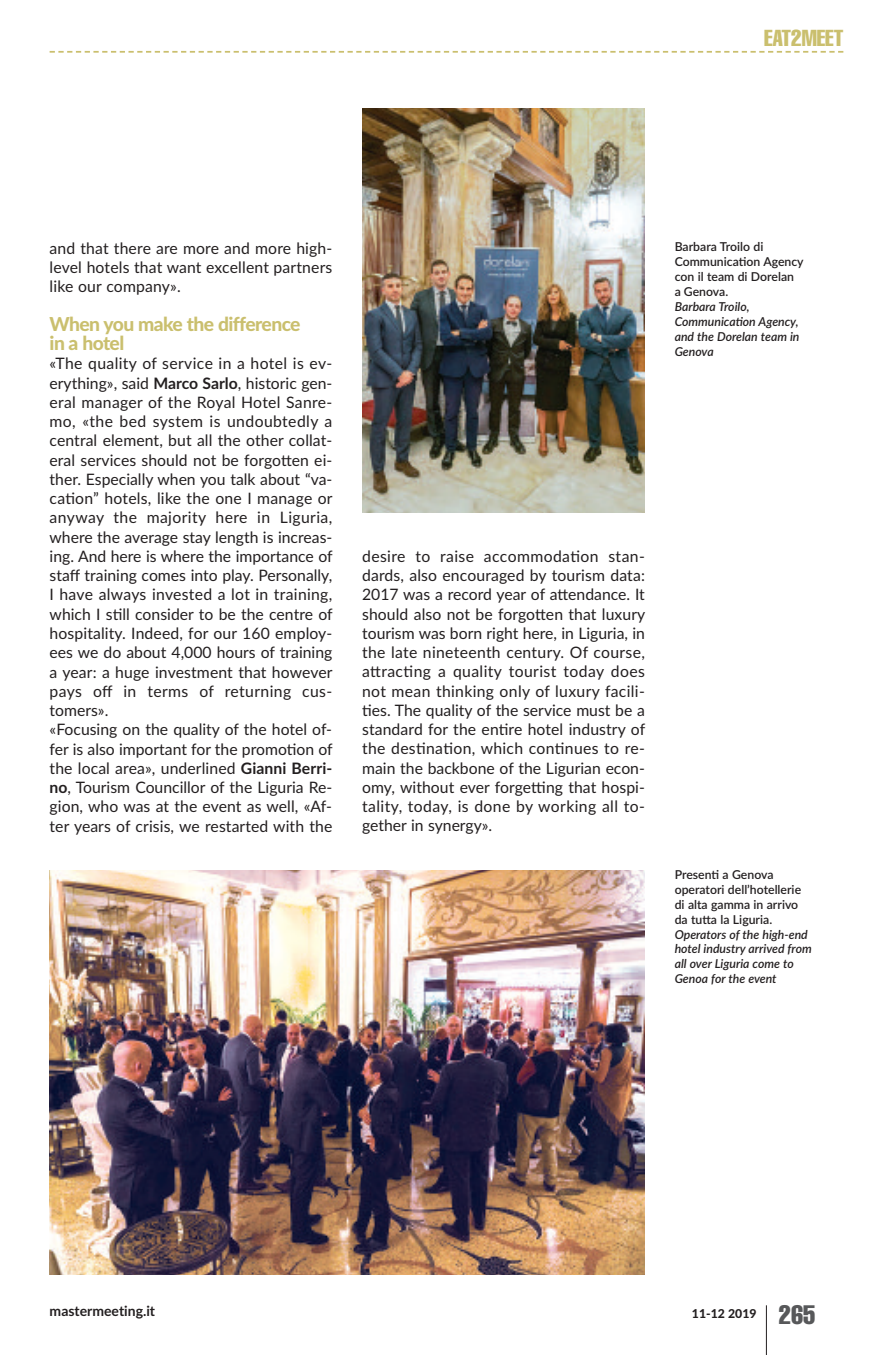
<style>
.page{position:relative;width:893px;height:1355px;background:#fff}
.page>*{position:absolute;margin:0;border:0;box-sizing:border-box;transform-origin:0 0}
.t1{font:extra-condensed 22.75px "Helvetica";color:#cabf6e}
.t2{font:800 19.25px/19.2px "Lato";letter-spacing:-.03em;color:#cabf6e}
.t3{font:15.75px/19.2px "Lato";letter-spacing:.005em;color:#231f20;text-align:justify}
.t4{font:700 14px "Lato";color:#231f20}
.t5{font:italic 600 12.25px/14.9px "Lato";color:#231f20}
.t6{font:600 12.25px/14.9px "Lato";color:#231f20}
.t7{font:800 12.25px "Lato";color:#231f20}
.s1{font-weight:700}
.s2{font-family:"Helvetica";font-weight:400;font-stretch:extra-condensed;font-size:26.25px;color:#57585a}
</style>
<div class="page">
<hr style="left:766px;top:1305px;width:1px;height:49px;background:#231f20">
<svg style="left:50px;top:51px;width:793px;height:2px"></svg>
<img style="left:50px;top:870px;width:595px;height:404px">
<img style="left:362px;top:108px;width:283px;height:405px">
<h1 class="t1" style="left:764px;top:30px;width:81px">EAT2MEET</h1>
<p class="t3" style="left:50px;top:239px;width:284px">and that there are more and more high&shy;level hotels that want excellent partners like our company».</p>
<p class="t2" style="left:50px;top:314px;width:252px">When you make the difference in a hotel</p>
<p class="t3" style="left:50px;top:354px;width:285px;text-align:left">«The quality of service in a hotel is ev&shy;erything», said <span class="s1">Marco Sarlo</span>, historic gen&shy;eral manager of the Royal Hotel Sanre&shy;mo, «the bed system is undoubtedly a central element, but all the other collat&shy;eral services should not be forgotten ei&shy;ther. Especially when you talk about “va&shy;cation” hotels, like the one I manage or anyway the majority here in Liguria, where the average stay length is increas&shy;ing. And here is where the importance of staff training comes into play. Personally, I have always invested a lot in training, which I still consider to be the centre of hospitality. Indeed, for our 160 employ&shy;ees we do about 4,000 hours of training a year: a huge investment that however pays off in terms of returning cus&shy;tomers».<br>«Focusing on the quality of the hotel of&shy;fer is also important for the promotion of the local area», underlined <span class="s1">Gianni Berri&shy;no</span>, Tourism Councillor of the Liguria Re&shy;gion, who was at the event as well, «Af&shy;ter years of crisis, we restarted with the</p>
<p class="t6" style="left:675px;top:240px;width:130px">Barbara Troilo di<br>Communication Agency con il team di Dorelan<br>a Genova.</p>
<p class="t5" style="left:675px;top:299px;width:126px">Barbara Troilo,<br>Communication Agency, and the Dorelan team in<br>Genova</p>
<p class="t3" style="left:362px;top:546px;width:285px">desire to raise accommodation stan&shy;dards, also encouraged by tourism data:<br>2017 was a record year of attendance. It should also not be forgotten that luxury tourism was born right here, in Liguria, in the late nineteenth century. Of course, attracting a quality tourist today does not mean thinking only of luxury facili&shy;ties. The quality of the service must be a standard for the entire hotel industry of the destination, which continues to re&shy;main the backbone of the Ligurian econ&shy;omy, without ever forgetting that hospi&shy;tality, today, is done by working all to&shy;gether in synergy».</p>
<p class="t6" style="left:675px;top:867px;width:128px">Presenti a Genova operatori dell’hotellerie di alta gamma in arrivo da tutta la Liguria.</p>
<p class="t5" style="left:675px;top:926px;width:139px">Operators of the high-end hotel industry arrived from all over Liguria come to<br>Genoa for the event</p>
<p class="t4" style="left:50px;top:1302px;width:107px">mastermeeting.it</p>
<p class="t7" style="left:692px;top:1306px;width:125px">11-12 2019 <span class="s2">265</span></p>
</div>
